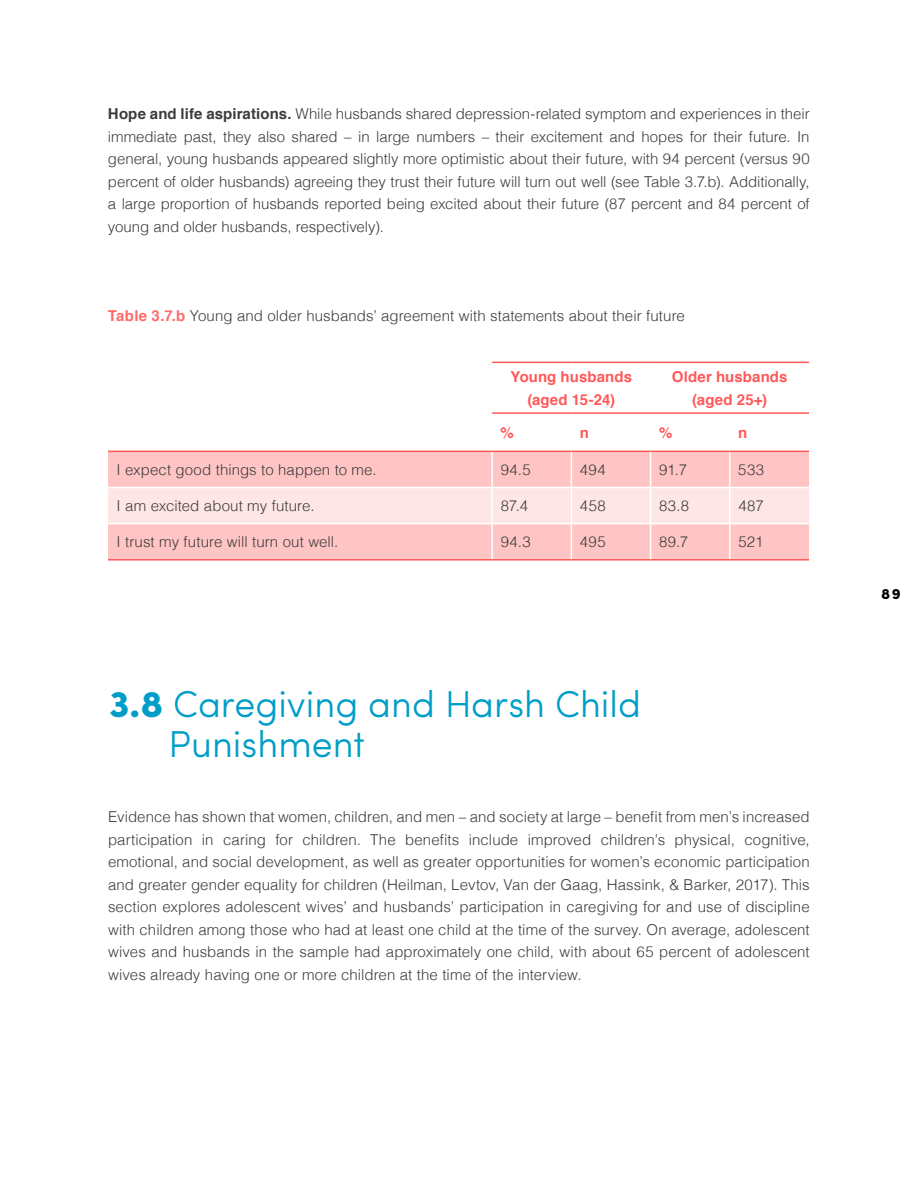
<style>
.page{position:relative;width:918px;height:1188px;background:#fff}
.page>*{position:absolute;margin:0;border:0;box-sizing:border-box;transform-origin:0 0}
.t1{font:300 37.5px/40.5px "Sofia Pro";color:#009ec7}
.t2{font:300 15px/22.5px "Helvetica";letter-spacing:.005em;color:#3c3c3b;text-align:justify}
.t3{font:700 15px/22.5px "Helvetica";letter-spacing:.005em;color:#ff5959;text-align:center}
.t4{font:900 15px "Sofia Pro";color:#000}
.s1{font-weight:700}
.s2{font-weight:700;color:#ff6a6a}
.s3{font-weight:900}
</style>
<div class="page">
<div style="left:108px;top:452px;width:701px;height:107px;background:#ffc5c5"></div>
<div style="left:108px;top:488px;width:701px;height:35px;background:#ffe6e6"></div>
<hr style="left:492px;top:412px;width:79px;height:2px;background:#ff5959">
<hr style="left:571px;top:412px;width:80px;height:2px;background:#ff5959">
<hr style="left:651px;top:412px;width:79px;height:2px;background:#ff5959">
<hr style="left:730px;top:412px;width:79px;height:2px;background:#ff5959">
<hr style="left:492px;top:451px;width:79px;height:1px;background:#ff5959">
<hr style="left:491px;top:452px;width:2px;height:35px;background:#fff">
<hr style="left:571px;top:452px;width:1px;height:35px;background:#fff">
<hr style="left:650px;top:452px;width:1px;height:35px;background:#fff">
<hr style="left:729px;top:452px;width:2px;height:35px;background:#fff">
<hr style="left:491px;top:488px;width:2px;height:35px;background:#fff">
<hr style="left:571px;top:488px;width:1px;height:35px;background:#fff">
<hr style="left:650px;top:488px;width:1px;height:35px;background:#fff">
<hr style="left:729px;top:488px;width:2px;height:35px;background:#fff">
<hr style="left:491px;top:524px;width:2px;height:35px;background:#fff">
<hr style="left:571px;top:524px;width:1px;height:35px;background:#fff">
<hr style="left:650px;top:524px;width:1px;height:35px;background:#fff">
<hr style="left:729px;top:524px;width:2px;height:35px;background:#fff">
<hr style="left:571px;top:451px;width:80px;height:1px;background:#ff5959">
<hr style="left:651px;top:451px;width:79px;height:1px;background:#ff5959">
<hr style="left:730px;top:451px;width:79px;height:1px;background:#ff5959">
<hr style="left:108px;top:451px;width:384px;height:1px;background:#ff5959">
<hr style="left:492px;top:362px;width:79px;height:1px;background:#ff5959">
<hr style="left:571px;top:362px;width:80px;height:1px;background:#ff5959">
<hr style="left:651px;top:362px;width:79px;height:1px;background:#ff5959">
<hr style="left:730px;top:362px;width:79px;height:1px;background:#ff5959">
<hr style="left:108px;top:559px;width:384px;height:2px;background:#ff5959">
<hr style="left:492px;top:559px;width:79px;height:2px;background:#ff5959">
<hr style="left:571px;top:559px;width:80px;height:2px;background:#ff5959">
<hr style="left:651px;top:559px;width:79px;height:2px;background:#ff5959">
<hr style="left:730px;top:559px;width:79px;height:2px;background:#ff5959">
<hr style="left:108px;top:487px;width:384px;height:1px;background:#fff">
<hr style="left:492px;top:487px;width:79px;height:1px;background:#fff">
<hr style="left:571px;top:487px;width:80px;height:1px;background:#fff">
<hr style="left:651px;top:487px;width:79px;height:1px;background:#fff">
<hr style="left:730px;top:487px;width:79px;height:1px;background:#fff">
<hr style="left:108px;top:523px;width:384px;height:1px;background:#fff">
<hr style="left:492px;top:523px;width:79px;height:1px;background:#fff">
<hr style="left:571px;top:523px;width:80px;height:1px;background:#fff">
<hr style="left:651px;top:523px;width:79px;height:1px;background:#fff">
<hr style="left:730px;top:523px;width:79px;height:1px;background:#fff">
<p class="t2" style="left:108px;top:102px;width:703px"><span class="s1">Hope and life aspirations.</span> While husbands shared depression-related symptom and experiences in their immediate past, they also shared – in large numbers – their excitement and hopes for their future. In general, young husbands appeared slightly more optimistic about their future, with 94 percent (versus 90 percent of older husbands) agreeing they trust their future will turn out well (see Table 3.7.b). Additionally, a large proportion of husbands reported being excited about their future (87 percent and 84 percent of young and older husbands, respectively).</p>
<p class="t2" style="left:108px;top:304px;width:578px"><span class="s2">Table 3.7.b</span> Young and older husbands’ agreement with statements about their future</p>
<p class="t3" style="left:511px;top:366px;width:123px">Young husbands (aged 15-24)</p>
<p class="t3" style="left:672px;top:366px;width:117px">Older husbands (aged 25+)</p>
<p class="t3" style="left:501px;top:422px;width:15px">%</p>
<p class="t3" style="left:580px;top:422px;width:11px">n</p>
<p class="t3" style="left:659px;top:422px;width:15px">%</p>
<p class="t3" style="left:738px;top:422px;width:11px">n</p>
<p class="t2" style="left:117px;top:457px;width:262px">I expect good things to happen to me.</p>
<p class="t2" style="left:501px;top:457px;width:32px">94.5</p>
<p class="t2" style="left:580px;top:457px;width:27px">494</p>
<p class="t2" style="left:659px;top:457px;width:30px">91.7</p>
<p class="t2" style="left:738px;top:457px;width:27px">533</p>
<p class="t2" style="left:117px;top:493px;width:200px">I am excited about my future.</p>
<p class="t2" style="left:501px;top:493px;width:29px">87.4</p>
<p class="t2" style="left:580px;top:493px;width:27px">458</p>
<p class="t2" style="left:659px;top:493px;width:32px">83.8</p>
<p class="t2" style="left:738px;top:493px;width:27px">487</p>
<p class="t2" style="left:117px;top:529px;width:223px">I trust my future will turn out well.</p>
<p class="t2" style="left:501px;top:529px;width:31px">94.3</p>
<p class="t2" style="left:580px;top:529px;width:27px">495</p>
<p class="t2" style="left:659px;top:529px;width:31px">89.7</p>
<p class="t2" style="left:738px;top:529px;width:27px">521</p>
<h1 class="t1" style="left:169px;top:681px;width:474px;text-indent:-60px"><span class="s3">3.8</span> Caregiving and Harsh Child<br>Punishment</h1>
<p class="t2" style="left:108px;top:805px;width:703px">Evidence has shown that women, children, and men – and society at large – benefit from men’s increased participation in caring for children. The benefits include improved children’s physical, cognitive, emotional, and social development, as well as greater opportunities for women’s economic participation and greater gender equality for children (Heilman, Levtov, Van der Gaag, Hassink, &amp; Barker, 2017). This section explores adolescent wives’ and husbands’ participation in caregiving for and use of discipline with children among those who had at least one child at the time of the survey. On average, adolescent wives and husbands in the sample had approximately one child, with about 65 percent of adolescent wives already having one or more children at the time of the interview.</p>
<p class="t4" style="left:881px;top:582px;width:21px">89</p>
</div>
